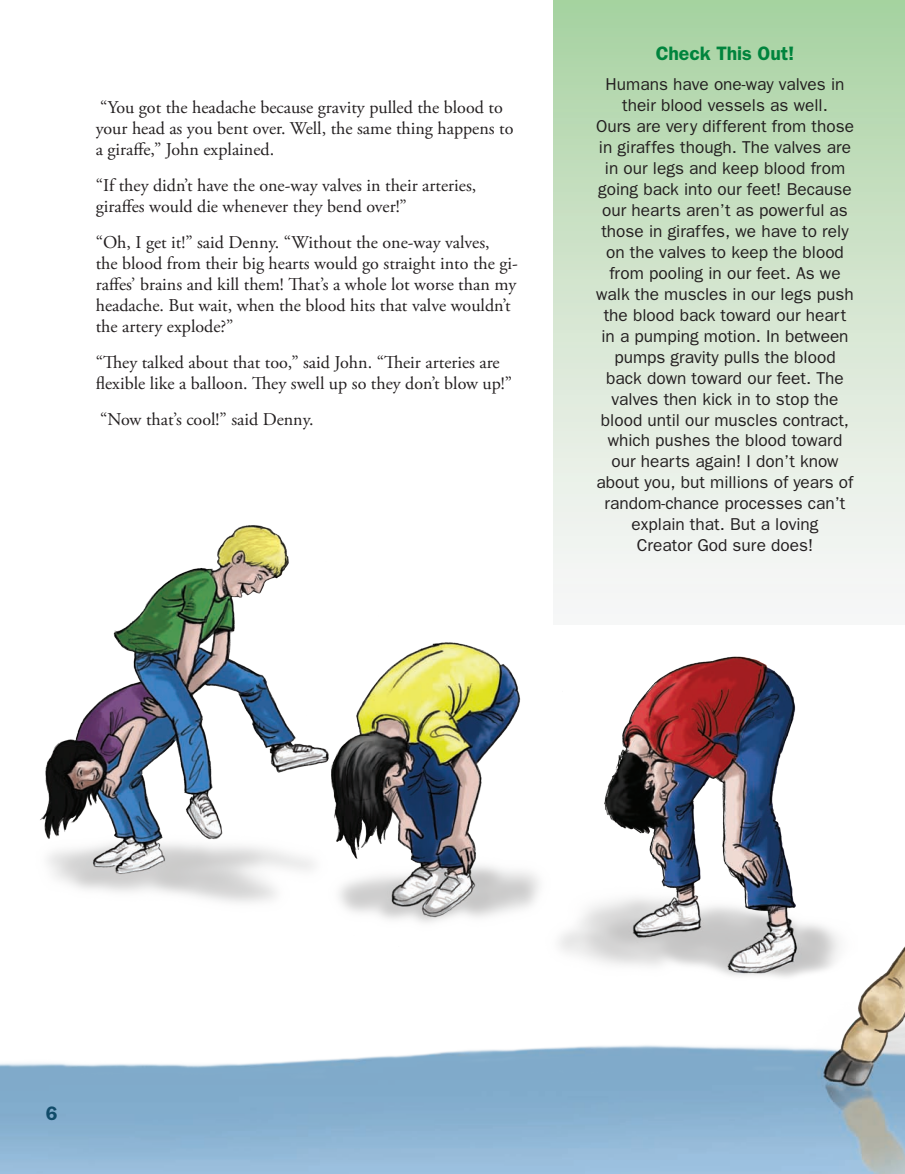
<style>
.page{position:relative;width:905px;height:1174px;background:#fff}
.page>*{position:absolute;margin:0;border:0;box-sizing:border-box;transform-origin:0 0}
.t1{font:600 19.5px "Franklin Gothic";letter-spacing:-.005em;color:#00843d}
.t2{font:600 19.5px "Franklin Gothic";color:#114b69}
.t3{font:18px/21px "Adobe Garamond Pro";color:#231f20}
.t4{font:17.25px/21px "Franklin Gothic";color:#231f20;text-align:center}
</style>
<div class="page">
<img style="left:0;top:947px;width:904px;height:227px">
<img style="left:29px;top:525px;width:827px;height:462px">
<div style="left:553px;top:0;width:351px;height:625px;background:linear-gradient(to bottom,#aad3a3,#fdf9fd)"></div>
<p class="t3" style="left:96px;top:98px;width:419px">“You got the headache because gravity pulled the blood to your head as you bent over. Well, the same thing happens to a giraffe,” John explained.</p>
<p class="t3" style="left:96px;top:176px;width:382px">“If they didn’t have the one-way valves in their arteries, giraffes would die whenever they bend over!”</p>
<p class="t3" style="left:96px;top:233px;width:423px">“Oh, I get it!” said Denny. “Without the one-way valves,<br>the blood from their big hearts would go straight into the gi&shy;raffes’ brains and kill them! That’s a whole lot worse than my headache. But wait, when the blood hits that valve wouldn’t the artery explode?”</p>
<p class="t3" style="left:96px;top:353px;width:418px">“They talked about that too,” said John. “Their arteries are flexible like a balloon. They swell up so they don’t blow up!”</p>
<p class="t3" style="left:100px;top:410px;width:215px">“Now that’s cool!” said Denny.</p>
<p class="t1" style="left:655px;top:41px;width:140px">Check This Out!</p>
<p class="t4" style="left:596px;top:73px;width:259px">Humans have one-way valves in their blood vessels as well.<br>Ours are very different from those in giraffes though. The valves are in our legs and keep blood from going back into our feet! Because our hearts aren’t as powerful as those in giraffes, we have to rely on the valves to keep the blood from pooling in our feet. As we walk the muscles in our legs push the blood back toward our heart in a pumping motion. In between pumps gravity pulls the blood back down toward our feet. The valves then kick in to stop the blood until our muscles contract, which pushes the blood toward our hearts again! I don’t know about you, but millions of years of random-chance processes can’t explain that. But a loving<br>Creator God sure does!</p>
<p class="t2" style="left:46px;top:1102px;width:13px">6</p>
</div>
